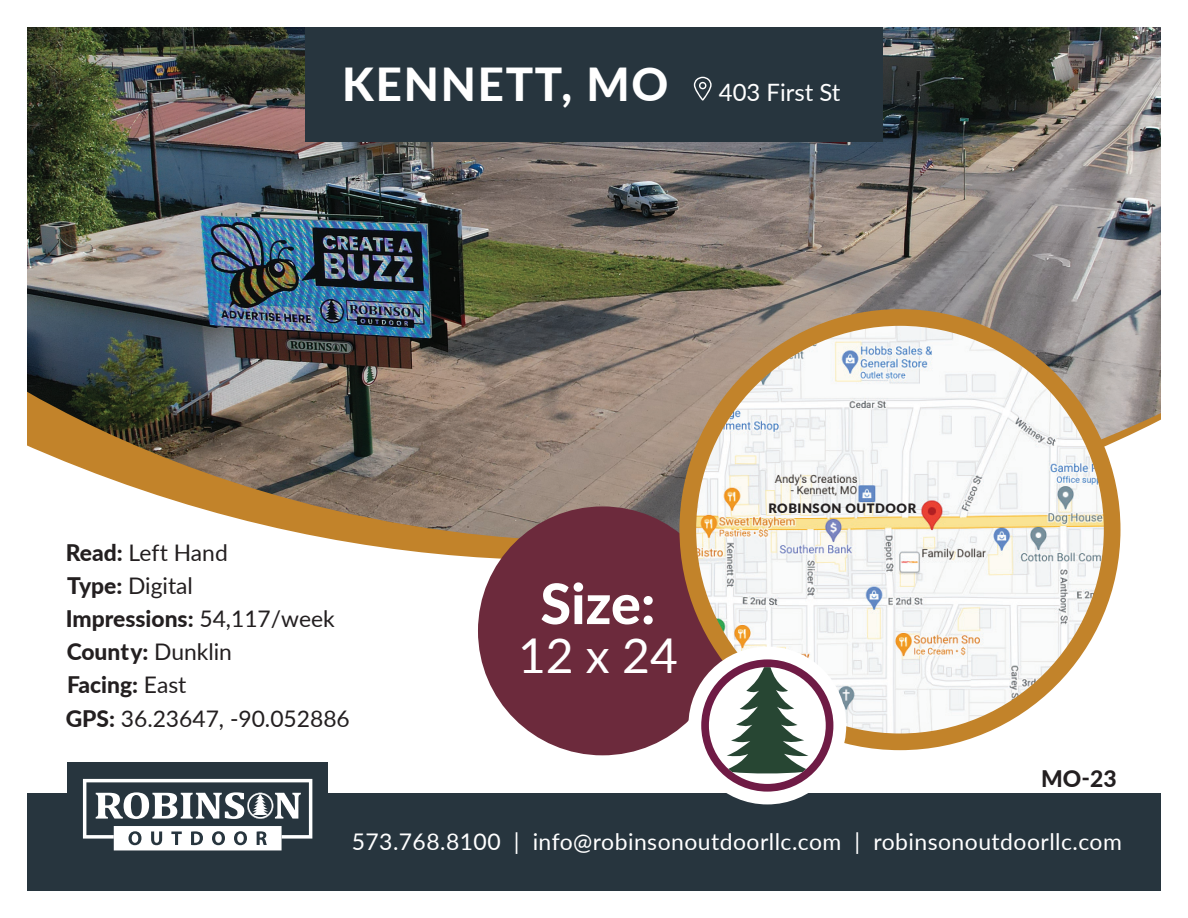
<style>
.page{position:relative;width:1188px;height:918px;background:#fff}
.page>*{position:absolute;margin:0;border:0;box-sizing:border-box;transform-origin:0 0}
.t1{font:800 55.8px "Lato";color:#fff}
.t2{font:48px "Lato";color:#fff}
.t3{font:800 45.6px "Lato";letter-spacing:.04em;color:#fff}
.t4{font:22.95px "Lato";letter-spacing:.02em;color:#fff}
.t5{font:22.8px/33.2px "Lato";color:#231f20}
.t6{font:800 22.8px "Lato";color:#231f20}
.t7{font:900 12.9px "Lato";letter-spacing:.04em;color:#231f20}
.s1{font-weight:400;font-size:23.85px}
.s2{font-weight:800}
</style>
<div class="page">
<img style="left:27px;top:27px;width:1134px;height:864px">
<h3 class="t3" style="left:342px;top:50px;width:500px">KENNETT, MO <span class="s1">403 First St</span></h3>
<p class="t5" style="left:66px;top:535px;width:286px"><span class="s2">Read:</span> Left Hand<br><span class="s2">Type:</span> Digital<br><span class="s2">Impressions:</span> 54,117/week<br><span class="s2">County:</span> Dunklin<br><span class="s2">Facing:</span> East<br><span class="s2">GPS:</span> 36.23647, -90.052886</p>
<h1 class="t1" style="left:540px;top:562px;width:117px">Size:</h1>
<h2 class="t2" style="left:518px;top:621px;width:161px">12 x 24</h2>
<p class="t7" style="left:768px;top:498px;width:149px">ROBINSON OUTDOOR</p>
<p class="t6" style="left:1041px;top:762px;width:77px">MO-23</p>
<p class="t4" style="left:352px;top:826px;width:772px">573.768.8100 | info@robinsonoutdoorllc.com | robinsonoutdoorllc.com</p>
</div>
